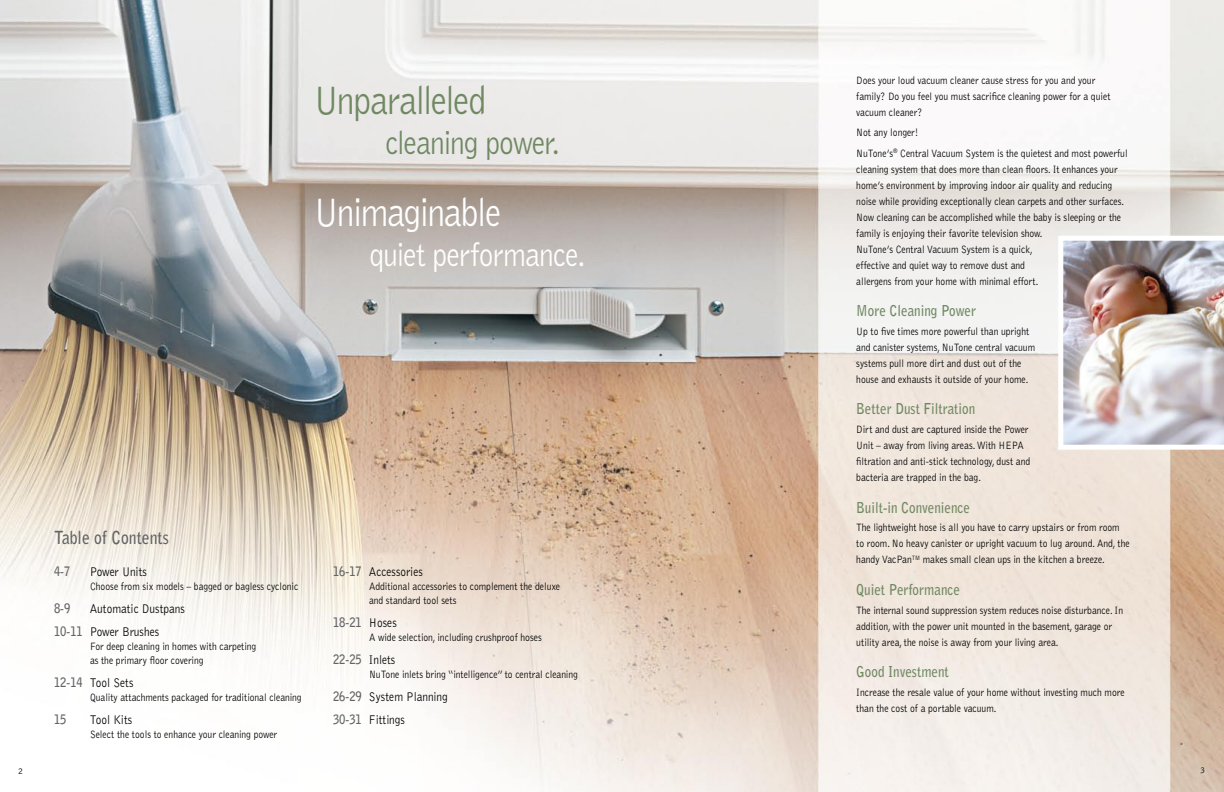
<style>
.page{position:relative;width:1224px;height:792px;background:#fff}
.page>*{position:absolute;margin:0;border:0;box-sizing:border-box;transform-origin:0 0}
.t1{font:300 41px "Bell Gothic";letter-spacing:-.04em;color:#708962;scale:.87 1}
.t2{font:300 41px "Bell Gothic";letter-spacing:-.05em;color:#fff;scale:.87 1}
.t3{font:300 34px "Bell Gothic";letter-spacing:-.035em;color:#fff;scale:.87 1}
.t4{font:300 34px "Bell Gothic";letter-spacing:-.035em;color:#708962;scale:.87 1}
.t5{font:700 18px "Bell Gothic";color:#636467;scale:.87 1}
.t6{font:700 15px "Bell Gothic";color:#708962;scale:.87 1}
.t7{font:300 13px/23px "Bell Gothic";color:#000;scale:.87 1}
.t8{font:700 13px "Bell Gothic";color:#636467;scale:.87 1}
.t9{font:300 11px/16px "Bell Gothic";color:#000;scale:.87 1}
.t10{font:300 9px "Bell Gothic";color:#000}
.s1{font-weight:700;color:#636467}
.s2{font-weight:300;color:#000}
</style>
<div class="page">
<img style="left:0;top:0;width:1224px;height:792px">
<img style="left:1056px;top:233px;width:168px;height:219px">
<h1 class="t1" style="left:313px;top:79px;width:200px">Unparalleled</h1>
<h2 class="t4" style="left:385px;top:125px;width:202px">cleaning power.</h2>
<h1 class="t2" style="left:313px;top:190px;width:217px">Unimaginable</h1>
<h2 class="t3" style="left:369px;top:236px;width:250px">quiet performance.</h2>
<h3 class="t5" style="left:54px;top:527px;width:134px">Table of Contents</h3>
<p class="t8" style="left:54px;top:564px;width:20px">4-7</p>
<p class="t7" style="left:90px;top:561px;width:67px">Power Units</p>
<p class="t9" style="left:90px;top:579px;width:241px">Choose from six models – bagged or bagless cyclonic</p>
<p class="t8" style="left:54px;top:601px;width:20px">8-9</p>
<p class="t7" style="left:54px;top:598px;width:152px;text-indent:36px">Automatic Dustpans<br><span class="s1">10-11</span> Power Brushes</p>
<p class="t9" style="left:90px;top:640px;width:193px;line-height:14px">For deep cleaning in homes with carpeting as the primary floor covering</p>
<p class="t7" style="left:54px;top:672px;width:93px"><span class="s1">12-14</span> Tool Sets</p>
<p class="t9" style="left:90px;top:690px;width:245px">Quality attachments packaged for traditional cleaning</p>
<p class="t8" style="left:54px;top:712px;width:16px">15</p>
<p class="t7" style="left:90px;top:709px;width:50px">Tool Kits</p>
<p class="t9" style="left:90px;top:727px;width:217px">Select the tools to enhance your cleaning power</p>
<p class="t7" style="left:333px;top:560px;width:105px"><span class="s1">16-17</span> Accessories</p>
<p class="t9" style="left:369px;top:579px;width:221px;line-height:14px">Additional accessories to complement the deluxe and standard tool sets</p>
<p class="t8" style="left:333px;top:614px;width:75px">18-21 <span class="s2">Hoses</span></p>
<p class="t9" style="left:369px;top:629px;width:200px">A wide selection, including crushproof hoses</p>
<p class="t7" style="left:333px;top:648px;width:73px"><span class="s1">22-25</span> Inlets</p>
<p class="t9" style="left:369px;top:666px;width:242px">NuTone inlets bring “intelligence” to central cleaning</p>
<p class="t7" style="left:333px;top:685px;width:133px"><span class="s1">26-29</span> System Planning<br><span class="s1">30-31</span> Fittings</p>
<p class="t9" style="left:856px;top:72px;width:294px">Does your loud vacuum cleaner cause stress for you and your family? Do you feel you must sacrifice cleaning power for a quiet vacuum cleaner?</p>
<p class="t9" style="left:856px;top:122px;width:314px;line-height:20.5px">Not any longer!<br>NuTone’s<sup>®</sup> Central Vacuum System is the quietest and most powerful</p>
<p class="t9" style="left:856px;top:161px;width:309px">cleaning system that does more than clean floors. It enhances your home’s environment by improving indoor air quality and reducing noise while providing exceptionally clean carpets and other surfaces.<br>Now cleaning can be accomplished while the baby is sleeping or the family is enjoying their favorite television show.<br>NuTone’s Central Vacuum System is a quick,<br>effective and quiet way to remove dust and<br>allergens from your home with minimal effort.</p>
<h3 class="t6" style="left:856px;top:302px;width:139px">More Cleaning Power</h3>
<p class="t9" style="left:856px;top:323px;width:207px">Up to five times more powerful than upright and canister systems, NuTone central vacuum systems pull more dirt and dust out of the house and exhausts it outside of your home.</p>
<h3 class="t6" style="left:856px;top:400px;width:138px">Better Dust Filtration</h3>
<p class="t9" style="left:856px;top:422px;width:202px">Dirt and dust are captured inside the Power Unit – away from living areas. With HEPA filtration and anti-stick technology, dust and bacteria are trapped in the bag.</p>
<h3 class="t6" style="left:856px;top:498px;width:132px">Built-in Convenience</h3>
<p class="t9" style="left:856px;top:520px;width:316px">The lightweight hose is all you have to carry upstairs or from room to room. No heavy canister or upright vacuum to lug around. And, the handy VacPan<sup>TM</sup> makes small clean ups in the kitchen a breeze.</p>
<h3 class="t6" style="left:856px;top:581px;width:121px">Quiet Performance</h3>
<p class="t9" style="left:856px;top:602px;width:308px">The internal sound suppression system reduces noise disturbance. In addition, with the power unit mounted in the basement, garage or utility area, the noise is away from your living area.</p>
<h3 class="t6" style="left:856px;top:663px;width:108px">Good Investment</h3>
<p class="t9" style="left:856px;top:685px;width:310px">Increase the resale value of your home without investing much more than the cost of a portable vacuum.</p>
<p class="t10" style="left:18px;top:766px;width:7px">2</p>
<p class="t10" style="left:1200px;top:765px;width:7px">3</p>
</div>
